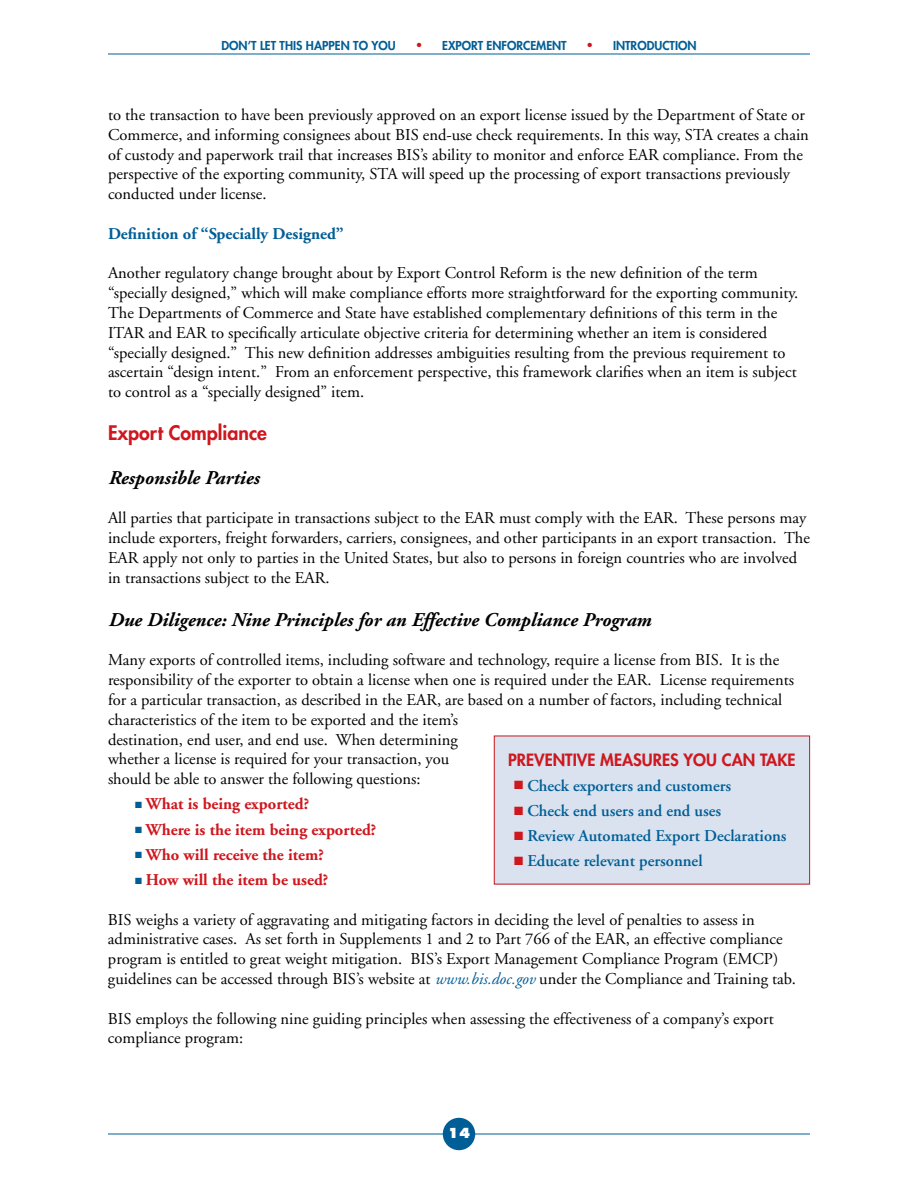
<style>
.page{position:relative;width:918px;height:1188px;background:#fff}
.page>*{position:absolute;margin:0;border:0;box-sizing:border-box;transform-origin:0 0}
.t1{font:italic 700 19.5px "Adobe Garamond";color:#000}
.t2{font:800 19.5px "Futura";color:#ce171e}
.t3{font:16.5px/19.8px "Adobe Garamond";color:#000}
.t4{font:600 16.5px "Adobe Garamond";color:#005e96}
.t5{font:700 16.5px "Adobe Garamond";color:#ce171e}
.t6{font:700 16.5px "Adobe Garamond";color:#005e96}
.t7{font:800 16.5px "Futura";color:#ce171e}
.t8{font:800 13.5px "Futura";color:#fff}
.t9{font:800 12px "Futura";color:#005e96}
.s1{color:#005e96}
.s2{font-style:italic;color:#005e96}
.s3{color:#ce171e}
</style>
<div class="page">
<hr style="left:108px;top:54px;width:702px;height:1px;background:#005e96">
<hr style="left:108px;top:1134px;width:702px;height:1px;background:#005e96">
<div style="left:443px;top:1118px;width:32px;height:32px;background:#005e96;border-radius:50%"></div>
<div style="left:494px;top:736px;width:316px;height:148px;background:#d9e2ee"></div>
<div style="left:494px;top:736px;width:316px;height:148px;border:1px solid #ce171e"></div>
<p class="t9" style="left:221px;top:38px;width:176px">DON’T LET THIS HAPPEN TO YOU</p>
<p class="t9" style="left:417px;top:38px;width:152px"><sup>●</sup> EXPORT ENFORCEMENT</p>
<p class="t9" style="left:588px;top:38px;width:111px"><sup>●</sup> INTRODUCTION</p>
<p class="t3" style="left:108px;top:105px;width:702px">to the transaction to have been previously approved on an export license issued by the Department of State or Commerce, and informing consignees about BIS end-use check requirements. In this way, STA creates a chain of custody and paperwork trail that increases BIS’s ability to monitor and enforce EAR compliance. From the perspective of the exporting community, STA will speed up the processing of export transactions previously conducted under license.</p>
<p class="t6" style="left:108px;top:225px;width:237px">Definition of “Specially Designed”</p>
<p class="t3" style="left:108px;top:264px;width:690px">Another regulatory change brought about by Export Control Reform is the new definition of the term “specially designed,” which will make compliance efforts more straightforward for the exporting community.<br>The Departments of Commerce and State have established complementary definitions of this term in the ITAR and EAR to specifically articulate objective criteria for determining whether an item is considered “specially designed.” This new definition addresses ambiguities resulting from the previous requirement to ascertain “design intent.” From an enforcement perspective, this framework clarifies when an item is subject to control as a “specially designed” item.</p>
<p class="t2" style="left:108px;top:421px;width:161px">Export Compliance</p>
<p class="t1" style="left:108px;top:467px;width:153px">Responsible Parties</p>
<p class="t3" style="left:108px;top:509px;width:703px">All parties that participate in transactions subject to the EAR must comply with the EAR. These persons may include exporters, freight forwarders, carriers, consignees, and other participants in an export transaction. The EAR apply not only to parties in the United States, but also to persons in foreign countries who are involved in transactions subject to the EAR.</p>
<p class="t1" style="left:108px;top:609px;width:545px">Due Diligence: Nine Principles for an Effective Compliance Program</p>
<p class="t3" style="left:108px;top:651px;width:688px">Many exports of controlled items, including software and technology, require a license from BIS. It is the responsibility of the exporter to obtain a license when one is required under the EAR. License requirements for a particular transaction, as described in the EAR, are based on a number of factors, including technical characteristics of the item to be exported and the item’s<br>destination, end user, and end use. When determining<br>whether a license is required for your transaction, you<br>should be able to answer the following questions:</p>
<p class="t5" style="left:135px;top:795px;width:176px"><span class="s1">■</span> What is being exported?</p>
<p class="t5" style="left:135px;top:820px;width:243px"><span class="s1">■</span> Where is the item being exported?</p>
<p class="t5" style="left:135px;top:846px;width:190px"><span class="s1">■</span> Who will receive the item?</p>
<p class="t5" style="left:135px;top:871px;width:195px"><span class="s1">■</span> How will the item be used?</p>
<p class="t3" style="left:108px;top:910px;width:687px">BIS weighs a variety of aggravating and mitigating factors in deciding the level of penalties to assess in administrative cases. As set forth in Supplements 1 and 2 to Part 766 of the EAR, an effective compliance program is entitled to great weight mitigation. BIS’s Export Management Compliance Program (EMCP) guidelines can be accessed through BIS’s website at <span class="s2">www.bis.doc.gov</span> under the Compliance and Training tab.</p>
<p class="t3" style="left:108px;top:1009px;width:667px">BIS employs the following nine guiding principles when assessing the effectiveness of a company’s export compliance program:</p>
<p class="t7" style="left:508px;top:749px;width:289px">PREVENTIVE MEASURES YOU CAN TAKE</p>
<p class="t4" style="left:514px;top:777px;width:219px"><span class="s3">■</span> Check exporters and customers</p>
<p class="t4" style="left:514px;top:802px;width:209px"><span class="s3">■</span> Check end users and end uses</p>
<p class="t4" style="left:514px;top:827px;width:274px"><span class="s3">■</span> Review Automated Export Declarations</p>
<p class="t4" style="left:514px;top:852px;width:190px"><span class="s3">■</span> Educate relevant personnel</p>
<p class="t8" style="left:448px;top:1125px;width:24px">14</p>
</div>
